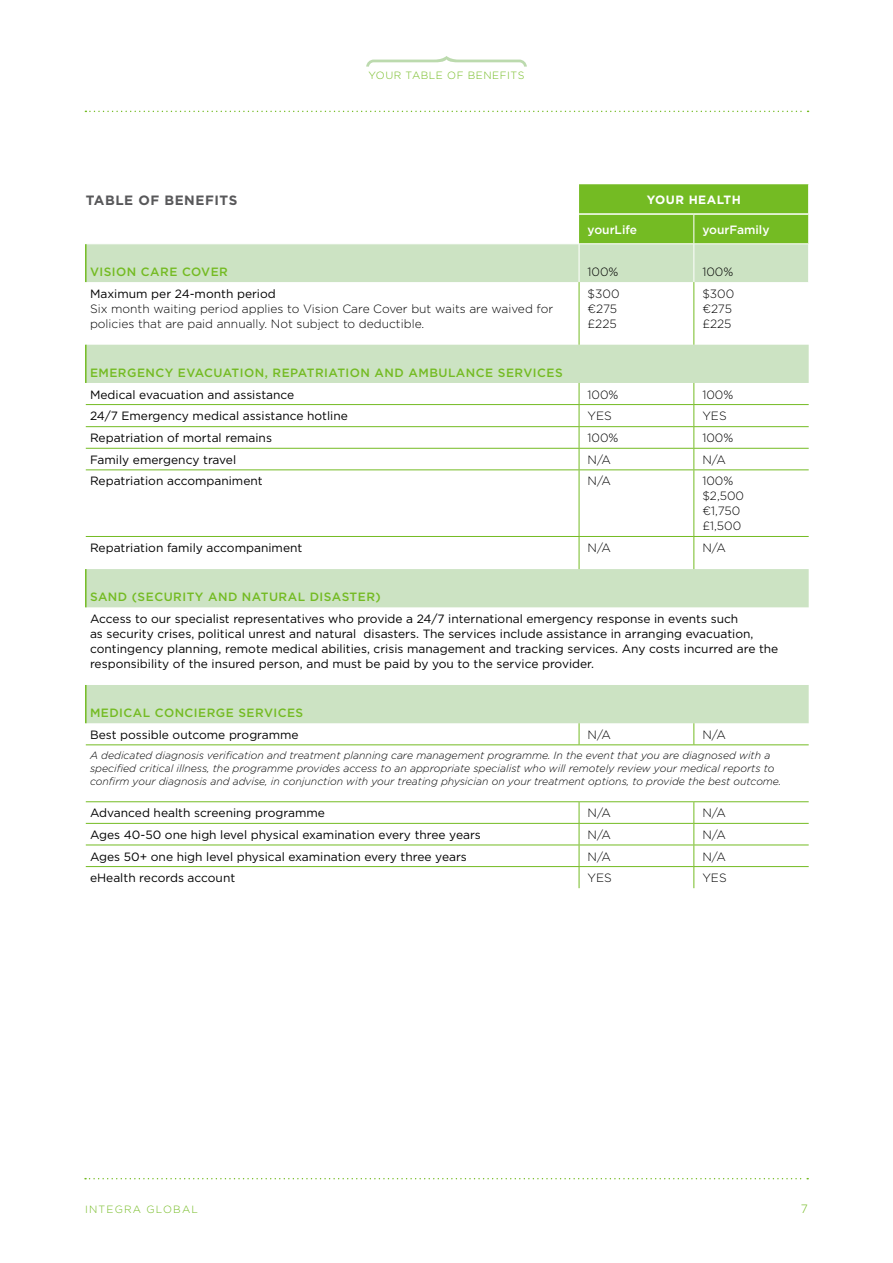
<style>
.page{position:relative;width:893px;height:1263px;background:#fff}
.page>*{position:absolute;margin:0;border:0;box-sizing:border-box;transform-origin:0 0}
.t1{font:700 13.5px "Gotham";letter-spacing:.04em;color:#58585a}
.t2{font:12px/15px "Gotham";color:#000}
.t3{font:300 12px/15px "Gotham";color:#000}
.t4{font:500 12px "Gotham";letter-spacing:.04em;color:#74bb23}
.t5{font:500 12px "Gotham";color:#fff}
.t6{font:700 12px "Gotham";letter-spacing:.04em;color:#fff}
.t7{font:300 12px "Gotham";color:#74bb23}
.t8{font:italic 300 10.5px/12.8px "Gotham";color:#000}
.t9{font:300 10.5px "Gotham";letter-spacing:.05em;color:#74bb23}
.t10{font:300 10.5px "Gotham";letter-spacing:.11em;color:#74bb23}
</style>
<div class="page">
<svg style="left:85px;top:111px;width:723px;height:1px"></svg>
<svg style="left:85px;top:1178px;width:723px;height:1px"></svg>
<svg style="left:366px;top:56px;width:161px;height:11px"></svg>
<svg style="left:86px;top:244px;width:723px;height:479px"></svg>
<div style="left:579px;top:184px;width:230px;height:59px;background:#74bb23"></div>
<hr style="left:579px;top:213px;width:115px;height:2px;background:#fff">
<hr style="left:694px;top:213px;width:114px;height:2px;background:#fff">
<hr style="left:808px;top:244px;width:1px;height:38px;background:#fff">
<hr style="left:579px;top:244px;width:1px;height:38px;background:#fff">
<hr style="left:693px;top:244px;width:1px;height:38px;background:#fff">
<hr style="left:85px;top:244px;width:2px;height:38px;background:#74bb23">
<hr style="left:579px;top:282px;width:1px;height:63px;background:#74bb23">
<hr style="left:693px;top:282px;width:1px;height:63px;background:#74bb23">
<hr style="left:85px;top:345px;width:2px;height:38px;background:#74bb23">
<hr style="left:86px;top:404px;width:493px;height:1px;background:#74bb23">
<hr style="left:579px;top:404px;width:115px;height:1px;background:#74bb23">
<hr style="left:694px;top:404px;width:115px;height:1px;background:#74bb23">
<hr style="left:86px;top:426px;width:493px;height:1px;background:#74bb23">
<hr style="left:579px;top:426px;width:115px;height:1px;background:#74bb23">
<hr style="left:694px;top:426px;width:115px;height:1px;background:#74bb23">
<hr style="left:86px;top:448px;width:493px;height:1px;background:#74bb23">
<svg style="left:579px;top:383px;width:1px;height:86px"></svg>
<hr style="left:579px;top:448px;width:115px;height:1px;background:#74bb23">
<svg style="left:693px;top:383px;width:1px;height:86px"></svg>
<hr style="left:694px;top:448px;width:115px;height:1px;background:#74bb23">
<hr style="left:86px;top:469px;width:493px;height:1px;background:#74bb23">
<hr style="left:579px;top:470px;width:1px;height:66px;background:#74bb23">
<hr style="left:579px;top:469px;width:115px;height:1px;background:#74bb23">
<hr style="left:693px;top:470px;width:1px;height:66px;background:#74bb23">
<hr style="left:694px;top:469px;width:115px;height:1px;background:#74bb23">
<hr style="left:86px;top:536px;width:493px;height:1px;background:#74bb23">
<hr style="left:579px;top:537px;width:1px;height:32px;background:#74bb23">
<hr style="left:579px;top:536px;width:115px;height:1px;background:#74bb23">
<hr style="left:693px;top:537px;width:1px;height:32px;background:#74bb23">
<hr style="left:694px;top:536px;width:115px;height:1px;background:#74bb23">
<hr style="left:85px;top:569px;width:2px;height:38px;background:#74bb23">
<hr style="left:85px;top:685px;width:2px;height:38px;background:#74bb23">
<svg style="left:579px;top:723px;width:1px;height:21px"></svg>
<svg style="left:693px;top:723px;width:1px;height:21px"></svg>
<hr style="left:86px;top:744px;width:493px;height:1px;background:#74bb23">
<hr style="left:579px;top:744px;width:115px;height:1px;background:#74bb23">
<hr style="left:694px;top:744px;width:115px;height:1px;background:#74bb23">
<hr style="left:86px;top:801px;width:493px;height:1px;background:#74bb23">
<hr style="left:86px;top:823px;width:493px;height:1px;background:#74bb23">
<hr style="left:579px;top:801px;width:115px;height:1px;background:#74bb23">
<hr style="left:579px;top:823px;width:115px;height:1px;background:#74bb23">
<hr style="left:694px;top:801px;width:115px;height:1px;background:#74bb23">
<hr style="left:694px;top:823px;width:115px;height:1px;background:#74bb23">
<hr style="left:86px;top:844px;width:493px;height:1px;background:#74bb23">
<hr style="left:579px;top:844px;width:115px;height:1px;background:#74bb23">
<hr style="left:694px;top:844px;width:115px;height:1px;background:#74bb23">
<hr style="left:86px;top:866px;width:493px;height:1px;background:#74bb23">
<svg style="left:579px;top:802px;width:1px;height:86px"></svg>
<hr style="left:579px;top:866px;width:115px;height:1px;background:#74bb23">
<svg style="left:693px;top:802px;width:1px;height:86px"></svg>
<hr style="left:694px;top:866px;width:115px;height:1px;background:#74bb23">
<p class="t9" style="left:368px;top:71px;width:158px">YOUR TABLE OF BENEFITS</p>
<p class="t1" style="left:86px;top:194px;width:153px">TABLE OF BENEFITS</p>
<p class="t6" style="left:647px;top:194px;width:95px">YOUR HEALTH</p>
<p class="t5" style="left:588px;top:224px;width:51px">yourLife</p>
<p class="t5" style="left:702px;top:224px;width:69px">yourFamily</p>
<p class="t4" style="left:90px;top:266px;width:139px">VISION CARE COVER</p>
<p class="t3" style="left:588px;top:265px;width:32px">100%</p>
<p class="t3" style="left:702px;top:265px;width:32px">100%</p>
<p class="t2" style="left:90px;top:287px;width:187px">Maximum per 24-month period</p>
<p class="t3" style="left:90px;top:302px;width:465px">Six month waiting period applies to Vision Care Cover but waits are waived for policies that are paid annually. Not subject to deductible.</p>
<p class="t3" style="left:588px;top:287px;width:33px">$300 €275 £225</p>
<p class="t3" style="left:702px;top:287px;width:33px">$300 €275 £225</p>
<p class="t4" style="left:90px;top:367px;width:474px">EMERGENCY EVACUATION, REPATRIATION AND AMBULANCE SERVICES</p>
<p class="t2" style="left:90px;top:387px;width:206px">Medical evacuation and assistance</p>
<p class="t3" style="left:588px;top:387px;width:32px">100%</p>
<p class="t3" style="left:702px;top:387px;width:32px">100%</p>
<p class="t2" style="left:90px;top:409px;width:259px">24/7 Emergency medical assistance hotline</p>
<p class="t3" style="left:588px;top:409px;width:26px">YES</p>
<p class="t3" style="left:702px;top:409px;width:26px">YES</p>
<p class="t2" style="left:90px;top:431px;width:183px">Repatriation of mortal remains</p>
<p class="t3" style="left:588px;top:431px;width:32px">100%</p>
<p class="t3" style="left:702px;top:431px;width:32px">100%</p>
<p class="t2" style="left:90px;top:453px;width:148px">Family emergency travel</p>
<p class="t3" style="left:588px;top:453px;width:25px">N/A</p>
<p class="t3" style="left:702px;top:453px;width:25px">N/A</p>
<p class="t2" style="left:90px;top:474px;width:174px">Repatriation accompaniment</p>
<p class="t3" style="left:588px;top:474px;width:25px">N/A</p>
<p class="t3" style="left:702px;top:474px;width:43px">100% $2,500 €1,750 £1,500</p>
<p class="t2" style="left:90px;top:541px;width:214px">Repatriation family accompaniment</p>
<p class="t3" style="left:588px;top:541px;width:25px">N/A</p>
<p class="t3" style="left:702px;top:541px;width:25px">N/A</p>
<p class="t4" style="left:90px;top:592px;width:292px">SAND (SECURITY AND NATURAL DISASTER)</p>
<p class="t2" style="left:90px;top:612px;width:690px">Access to our specialist representatives who provide a 24/7 international emergency response in events such<br>as security crises, political unrest and natural disasters. The services include assistance in arranging evacuation, contingency planning, remote medical abilities, crisis management and tracking services. Any costs incurred are the responsibility of the insured person, and must be paid by you to the service provider.</p>
<p class="t4" style="left:90px;top:708px;width:215px">MEDICAL CONCIERGE SERVICES</p>
<p class="t2" style="left:90px;top:728px;width:210px">Best possible outcome programme</p>
<p class="t3" style="left:588px;top:728px;width:25px">N/A</p>
<p class="t3" style="left:702px;top:728px;width:25px">N/A</p>
<p class="t8" style="left:90px;top:750px;width:693px">A dedicated diagnosis verification and treatment planning care management programme. In the event that you are diagnosed with a specified critical illness, the programme provides access to an appropriate specialist who will remotely review your medical reports to confirm your diagnosis and advise, in conjunction with your treating physician on your treatment options, to provide the best outcome.</p>
<p class="t2" style="left:90px;top:806px;width:236px">Advanced health screening programme</p>
<p class="t3" style="left:588px;top:806px;width:25px">N/A</p>
<p class="t3" style="left:702px;top:806px;width:25px">N/A</p>
<p class="t2" style="left:90px;top:828px;width:392px">Ages 40-50 one high level physical examination every three years</p>
<p class="t3" style="left:588px;top:828px;width:25px">N/A</p>
<p class="t3" style="left:702px;top:828px;width:25px">N/A</p>
<p class="t2" style="left:90px;top:849px;width:378px">Ages 50+ one high level physical examination every three years</p>
<p class="t3" style="left:588px;top:849px;width:25px">N/A</p>
<p class="t3" style="left:702px;top:849px;width:25px">N/A</p>
<p class="t2" style="left:90px;top:871px;width:147px">eHealth records account</p>
<p class="t3" style="left:588px;top:871px;width:26px">YES</p>
<p class="t3" style="left:702px;top:871px;width:26px">YES</p>
<p class="t10" style="left:85px;top:1204px;width:114px">INTEGRA GLOBAL</p>
<p class="t7" style="left:801px;top:1203px;width:9px">7</p>
</div>
